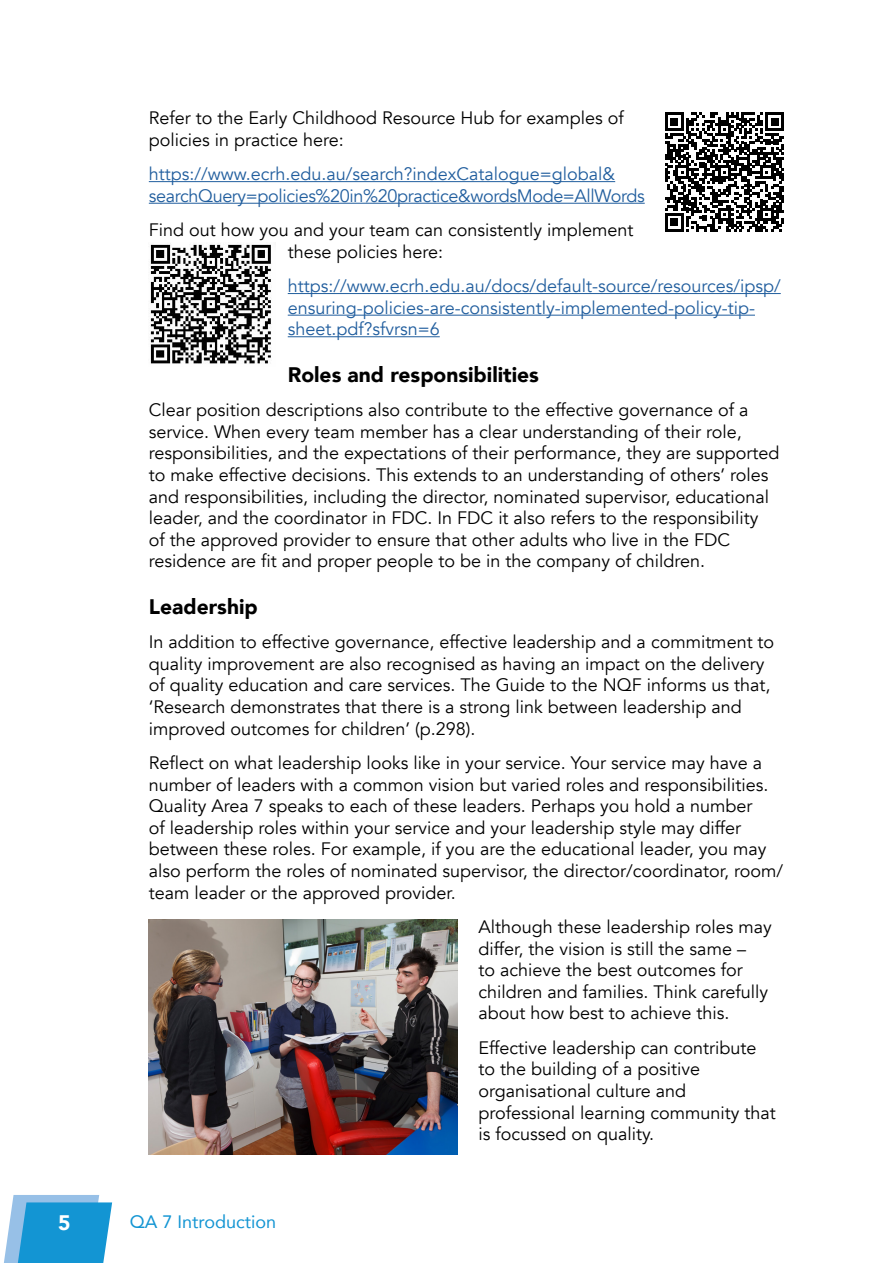
<style>
.page{position:relative;width:893px;height:1263px;background:#fff}
.page>*{position:absolute;margin:0;border:0;box-sizing:border-box;transform-origin:0 0}
.t1{font:900 21px "Avenir";color:#000}
.t2{font:900 21px "Avenir";color:#fff}
.t3{font:18px/21.6px "Avenir";color:#000}
.t4{font:18px/21.6px "Avenir";color:#215e9e}
.t5{font:18px/21.6px "Avenir";letter-spacing:-.02em;color:#215e9e}
.t6{font:18px "Avenir";color:#1395d3}
</style>
<div class="page">
<svg style="left:4px;top:1195px;width:108px;height:68px"></svg>
<hr style="left:149px;top:181px;width:466px;height:1px;background:#215e9e">
<hr style="left:149px;top:203px;width:496px;height:1px;background:#215e9e">
<hr style="left:288px;top:293px;width:493px;height:1px;background:#215e9e">
<hr style="left:288px;top:315px;width:467px;height:1px;background:#215e9e">
<hr style="left:288px;top:336px;width:152px;height:1px;background:#215e9e">
<img style="left:150px;top:243px;width:121px;height:121px">
<svg style="left:665px;top:112px;width:119px;height:120px"></svg>
<img style="left:149px;top:919px;width:308px;height:235px">
<p class="t3" style="left:149px;top:108px;width:477px">Refer to the Early Childhood Resource Hub for examples of policies in practice here:</p>
<p class="t5" style="left:149px;top:164px;width:497px">https://www.ecrh.edu.au/search?indexCatalogue=global&amp; searchQuery=policies%20in%20practice&amp;wordsMode=AllWords</p>
<p class="t3" style="left:288px;top:220px;width:347px;text-indent:-139px">Find out how you and your team can consistently implement these policies here:</p>
<p class="t4" style="left:288px;top:276px;width:494px">https://www.ecrh.edu.au/docs/default-source/resources/ipsp/ ensuring-policies-are-consistently-implemented-policy-tip&shy;sheet.pdf?sfvrsn=6</p>
<p class="t1" style="left:288px;top:357px;width:253px">Roles and responsibilities</p>
<p class="t3" style="left:149px;top:400px;width:632px">Clear position descriptions also contribute to the effective governance of a service. When every team member has a clear understanding of their role, responsibilities, and the expectations of their performance, they are supported to make effective decisions. This extends to an understanding of others’ roles and responsibilities, including the director, nominated supervisor, educational leader, and the coordinator in FDC. In FDC it also refers to the responsibility<br>of the approved provider to ensure that other adults who live in the FDC residence are fit and proper people to be in the company of children.</p>
<p class="t1" style="left:149px;top:589px;width:110px">Leadership</p>
<p class="t3" style="left:149px;top:632px;width:627px">In addition to effective governance, effective leadership and a commitment to quality improvement are also recognised as having an impact on the delivery of quality education and care services. The Guide to the NQF informs us that, ‘Research demonstrates that there is a strong link between leadership and improved outcomes for children’ (p.298).</p>
<p class="t3" style="left:149px;top:752px;width:636px">Reflect on what leadership looks like in your service. Your service may have a number of leaders with a common vision but varied roles and responsibilities.<br>Quality Area 7 speaks to each of these leaders. Perhaps you hold a number<br>of leadership roles within your service and your leadership style may differ between these roles. For example, if you are the educational leader, you may also perform the roles of nominated supervisor, the director/coordinator, room/ team leader or the approved provider.</p>
<p class="t3" style="left:478px;top:916px;width:295px">Although these leadership roles may differ, the vision is still the same –<br>to achieve the best outcomes for children and families. Think carefully about how best to achieve this.</p>
<p class="t3" style="left:478px;top:1037px;width:299px">Effective leadership can contribute to the building of a positive organisational culture and professional learning community that is focussed on quality.</p>
<p class="t2" style="left:58px;top:1204px;width:14px">5</p>
<p class="t6" style="left:130px;top:1207px;width:148px">QA 7 Introduction</p>
</div>
